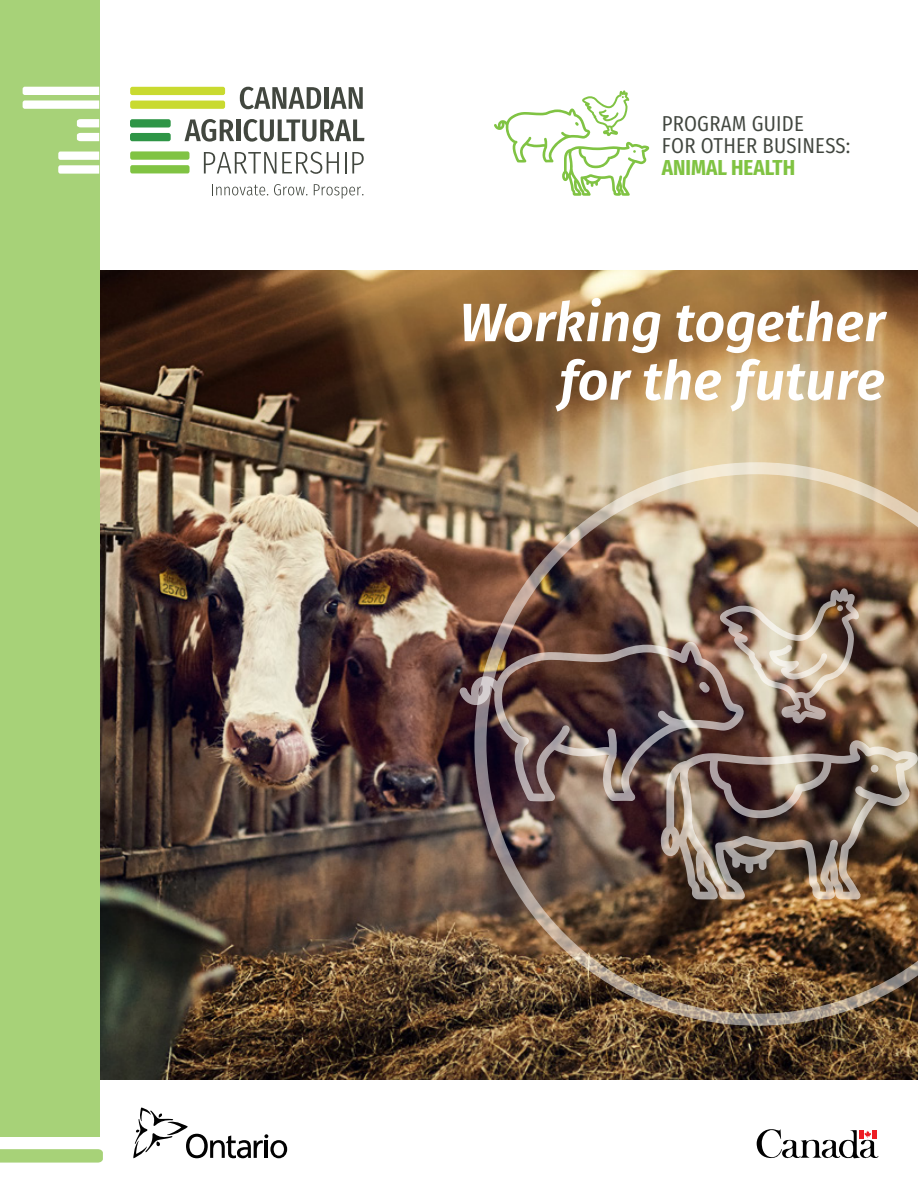
<style>
.page{position:relative;width:918px;height:1188px;background:#fff}
.page>*{position:absolute;margin:0;border:0;box-sizing:border-box;transform-origin:0 0}
.t1{font:italic 600 54px/58.5px "Fira Sans";color:#fff;text-align:right}
.t2{font:21.6px "Fira Sans Condensed";letter-spacing:.01em;color:#41463f}
.t3{font:700 21.6px "Fira Sans Condensed";color:#80c342}
</style>
<div class="page">
<img style="left:99px;top:271px;width:819px;height:809px">
<svg style="left:212px;top:184px;width:56px;height:11px"></svg>
<svg style="left:274px;top:184px;width:33px;height:11px"></svg>
<svg style="left:314px;top:184px;width:50px;height:15px"></svg>
<div style="left:130px;top:165px;width:60px;height:8px;background:#80c343;border-radius:2px"></div>
<div style="left:130px;top:151px;width:59px;height:9px;background:#80c343;border-radius:2px"></div>
<div style="left:130px;top:101px;width:95px;height:8px;background:#c9da30;border-radius:2px"></div>
<div style="left:130px;top:87px;width:95px;height:8px;background:#c9da30;border-radius:2px"></div>
<div style="left:130px;top:133px;width:41px;height:8px;background:#2e9546;border-radius:2px"></div>
<div style="left:130px;top:119px;width:41px;height:9px;background:#2e9546;border-radius:2px"></div>
<svg style="left:240px;top:87px;width:81px;height:22px"></svg>
<hr style="left:324px;top:87px;width:4px;height:22px;background:#42473f">
<svg style="left:330px;top:87px;width:33px;height:22px"></svg>
<svg style="left:185px;top:119px;width:49px;height:23px"></svg>
<hr style="left:236px;top:119px;width:4px;height:22px;background:#42473f">
<svg style="left:244px;top:119px;width:120px;height:23px"></svg>
<svg style="left:204px;top:152px;width:72px;height:21px"></svg>
<svg style="left:282px;top:152px;width:57px;height:22px"></svg>
<hr style="left:345px;top:152px;width:2px;height:21px;background:#42473f">
<svg style="left:352px;top:152px;width:12px;height:21px"></svg>
<div style="left:0;top:0;width:99px;height:938px;background:#a7d278"></div>
<svg style="left:58px;top:152px;width:41px;height:22px"></svg>
<svg style="left:77px;top:133px;width:22px;height:8px"></svg>
<svg style="left:77px;top:119px;width:22px;height:8px"></svg>
<svg style="left:23px;top:87px;width:76px;height:22px"></svg>
<div style="left:0;top:866px;width:99px;height:271px;background:#a7d278"></div>
<svg style="left:0;top:1149px;width:103px;height:14px"></svg>
<svg style="left:133px;top:1108px;width:154px;height:50px"></svg>
<svg style="left:757px;top:1129px;width:121px;height:30px"></svg>
<svg style="left:460px;top:642px;width:14px;height:159px;background:#39242d"></svg>
<img style="left:474px;top:462px;width:444px;height:564px">
<svg style="left:494px;top:90px;width:155px;height:106px"></svg>
<p class="t2" style="left:662px;top:104px;width:143px">PROGRAM GUIDE</p>
<p class="t2" style="left:662px;top:126px;width:190px">FOR OTHER BUSINESS:</p>
<p class="t3" style="left:662px;top:147px;width:135px">ANIMAL HEALTH</p>
<p class="t1" style="left:460px;top:293px;width:427px">Working together for the future</p>
</div>
